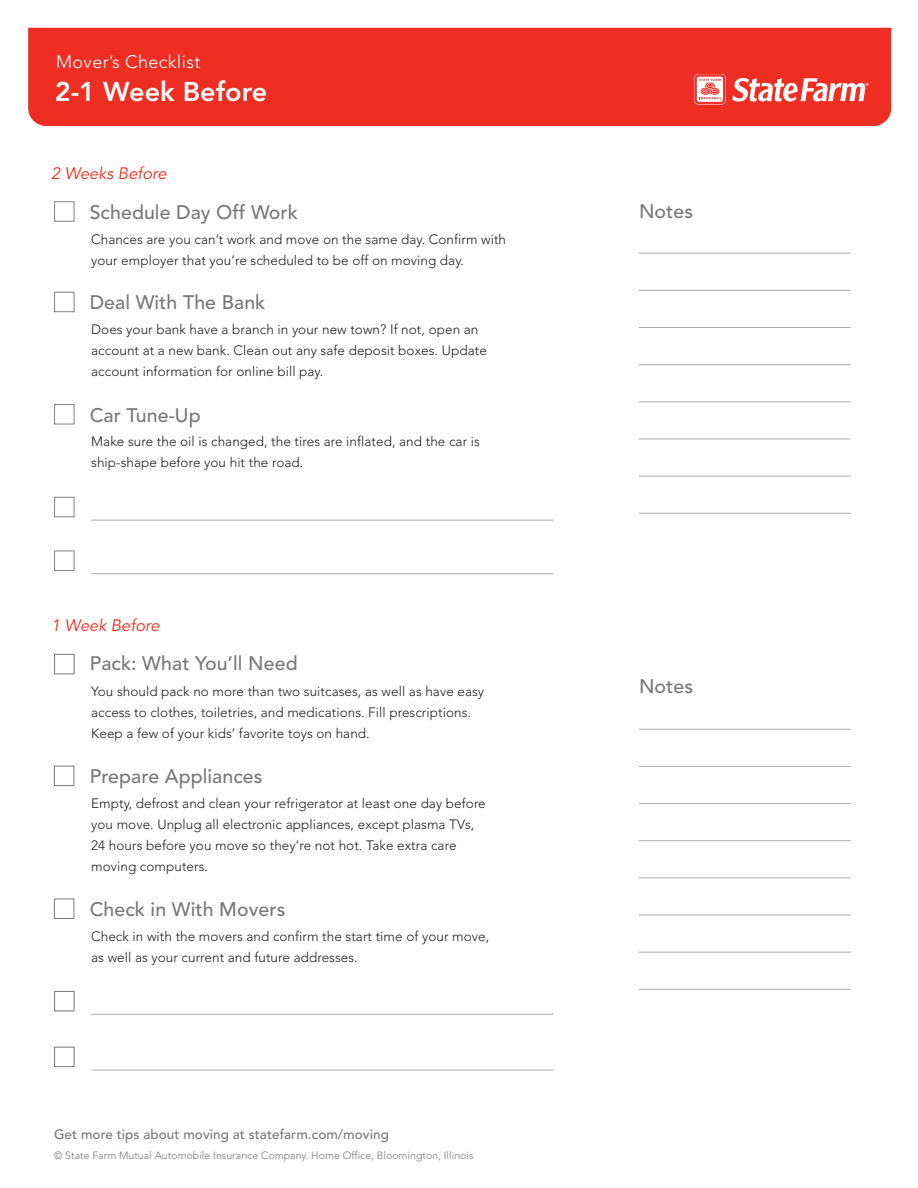
<style>
.page{position:relative;width:918px;height:1188px;background:#fff}
.page>*{position:absolute;margin:0;border:0;box-sizing:border-box;transform-origin:0 0}
.t1{font:800 27px "Avenir";color:#fff}
.Paragraph_Style_2{font:500 19.5px "Avenir";letter-spacing:.005em;color:#777877}
.t2{font:300 18px "Avenir";letter-spacing:.02em;color:#fff}
.t3{font:italic 16.5px "Avenir";color:#ee2e22}
.Paragraph_Style_1{font:300 13.5px/21px "Avenir";letter-spacing:.005em;color:#231f20}
.Paragraph_Style_2-2{font:500 13.5px "Avenir";letter-spacing:.005em;color:#777877}
.Paragraph_Style_2-3{font:300 10.5px "Avenir";letter-spacing:.005em;color:#777877}
</style>
<div class="page">
<div style="left:54px;top:201px;width:20px;height:21px;border:1px solid #808285"></div>
<div style="left:54px;top:292px;width:20px;height:20px;border:1px solid #808285"></div>
<div style="left:54px;top:404px;width:20px;height:20px;border:1px solid #808285"></div>
<div style="left:54px;top:654px;width:20px;height:20px;border:1px solid #777877"></div>
<div style="left:54px;top:899px;width:20px;height:20px;border:1px solid #777877"></div>
<div style="left:54px;top:766px;width:20px;height:20px;border:1px solid #777877"></div>
<hr style="left:639px;top:253px;width:212px;height:1px;background:#acacac">
<hr style="left:639px;top:729px;width:212px;height:1px;background:#acacac">
<hr style="left:639px;top:290px;width:212px;height:1px;background:#acacac">
<hr style="left:639px;top:766px;width:212px;height:1px;background:#acacac">
<hr style="left:639px;top:327px;width:212px;height:1px;background:#acacac">
<hr style="left:639px;top:803px;width:212px;height:1px;background:#acacac">
<hr style="left:639px;top:364px;width:212px;height:1px;background:#acacac">
<hr style="left:639px;top:840px;width:212px;height:1px;background:#acacac">
<hr style="left:639px;top:401px;width:212px;height:1px;background:#acacac">
<hr style="left:639px;top:877px;width:212px;height:1px;background:#acacac">
<hr style="left:639px;top:439px;width:212px;height:1px;background:#acacac">
<hr style="left:639px;top:915px;width:212px;height:1px;background:#acacac">
<hr style="left:639px;top:476px;width:212px;height:1px;background:#acacac">
<hr style="left:639px;top:952px;width:212px;height:1px;background:#acacac">
<hr style="left:639px;top:513px;width:212px;height:1px;background:#acacac">
<hr style="left:639px;top:989px;width:212px;height:1px;background:#acacac">
<div style="left:54px;top:497px;width:20px;height:20px;border:1px solid #808285"></div>
<div style="left:54px;top:991px;width:20px;height:20px;border:1px solid #777877"></div>
<div style="left:54px;top:1047px;width:20px;height:20px;border:1px solid #777877"></div>
<div style="left:54px;top:551px;width:20px;height:20px;border:1px solid #808285"></div>
<hr style="left:91px;top:520px;width:462px;height:1px;background:#acacac">
<hr style="left:91px;top:1014px;width:462px;height:1px;background:#acacac">
<hr style="left:91px;top:1070px;width:462px;height:1px;background:#acacac">
<hr style="left:91px;top:573px;width:462px;height:1px;background:#acacac">
<div style="left:28px;top:28px;width:863px;height:98px;background:#ee2e22"></div>
<div style="left:695px;top:74px;width:30px;height:30px;border:1px solid #fff;border-radius:4px"></div>
<svg style="left:695px;top:75px;width:30px;height:29px"></svg>
<svg style="left:733px;top:78px;width:136px;height:24px"></svg>
<p class="t2" style="left:56px;top:51px;width:146px">Mover’s Checklist</p>
<p class="t1" style="left:55px;top:76px;width:214px">2-1 Week Before</p>
<p class="t3" style="left:51px;top:164px;width:117px">2 Weeks Before</p>
<p class="Paragraph_Style_2" style="left:90px;top:201px;width:210px">Schedule Day Off Work</p>
<p class="Paragraph_Style_1" style="left:91px;top:229px;width:416px">Chances are you can’t work and move on the same day. Confirm with your employer that you’re scheduled to be off on moving day.</p>
<p class="Paragraph_Style_2" style="left:90px;top:291px;width:177px">Deal With The Bank</p>
<p class="Paragraph_Style_1" style="left:91px;top:319px;width:397px">Does your bank have a branch in your new town? If not, open an account at a new bank. Clean out any safe deposit boxes. Update account information for online bill pay.</p>
<p class="Paragraph_Style_2" style="left:90px;top:404px;width:113px">Car Tune-Up</p>
<p class="Paragraph_Style_1" style="left:91px;top:431px;width:390px">Make sure the oil is changed, the tires are inflated, and the car is ship-shape before you hit the road.</p>
<p class="t3" style="left:51px;top:615px;width:110px">1 Week Before</p>
<p class="Paragraph_Style_2" style="left:90px;top:652px;width:209px">Pack: What You’ll Need</p>
<p class="Paragraph_Style_1" style="left:91px;top:681px;width:395px">You should pack no more than two suitcases, as well as have easy access to clothes, toiletries, and medications. Fill prescriptions.<br>Keep a few of your kids’ favorite toys on hand.</p>
<p class="Paragraph_Style_2" style="left:90px;top:765px;width:174px">Prepare Appliances</p>
<p class="Paragraph_Style_1" style="left:91px;top:793px;width:396px">Empty, defrost and clean your refrigerator at least one day before you move. Unplug all electronic appliances, except plasma TVs, 24 hours before you move so they’re not hot. Take extra care moving computers.</p>
<p class="Paragraph_Style_2" style="left:90px;top:898px;width:197px">Check in With Movers</p>
<p class="Paragraph_Style_1" style="left:91px;top:926px;width:400px">Check in with the movers and confirm the start time of your move, as well as your current and future addresses.</p>
<p class="Paragraph_Style_2-2" style="left:54px;top:1127px;width:336px">Get more tips about moving at statefarm.com/moving</p>
<p class="Paragraph_Style_2-3" style="left:54px;top:1149px;width:421px">© State Farm Mutual Automobile Insurance Company. Home Office, Bloomington, Illinois</p>
<p class="Paragraph_Style_2" style="left:639px;top:200px;width:56px">Notes</p>
<p class="Paragraph_Style_2" style="left:639px;top:675px;width:56px">Notes</p>
</div>
